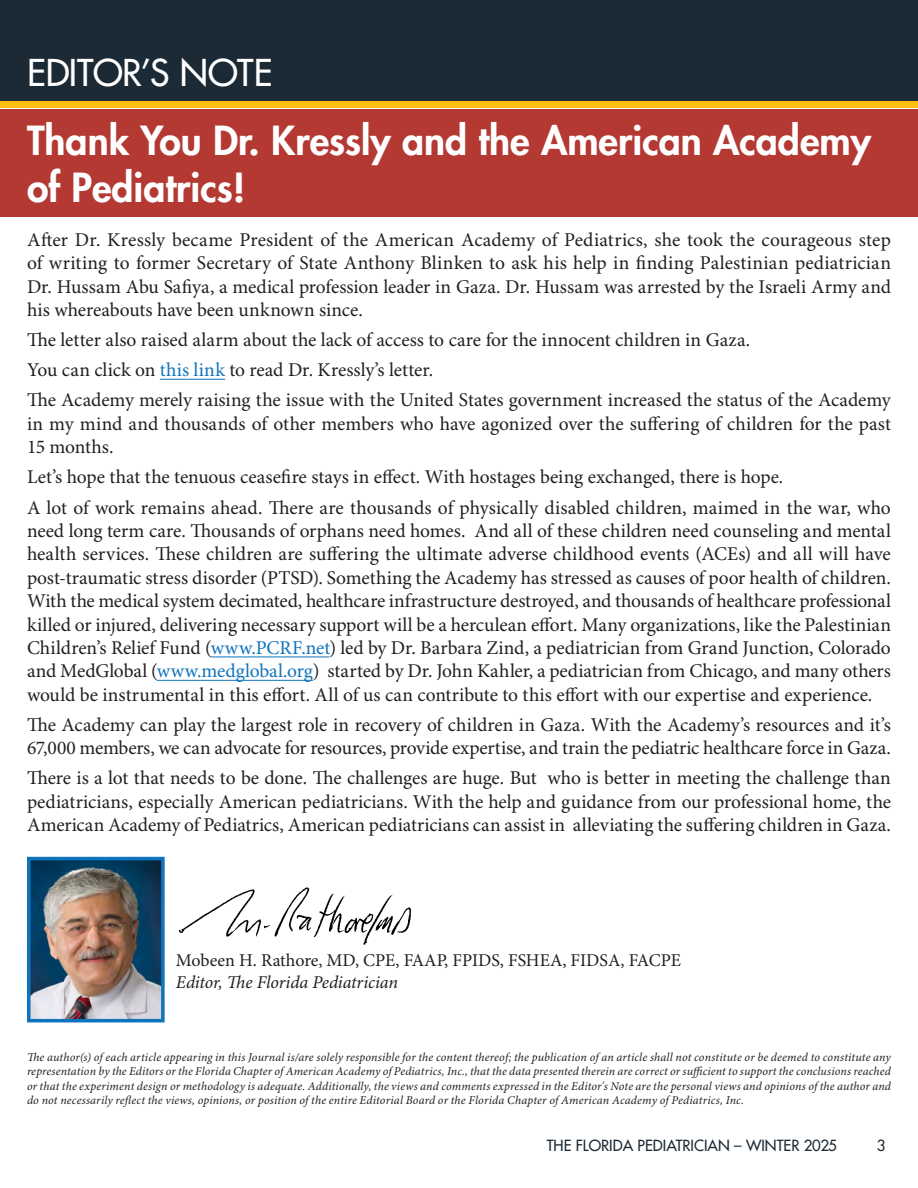
<style>
.page{position:relative;width:918px;height:1188px;background:#fff}
.page>*{position:absolute;margin:0;border:0;box-sizing:border-box;transform-origin:0 0}
.Article_Title{font:800 39px/46.8px "Futura Std";color:#fff}
.Article_Title-2{font:500 36px "Futura Std";letter-spacing:-.01em;color:#fff}
.t1{font:19.5px/23.4px "Minion Pro";color:#231f20;text-align:justify}
.t2{font:18px/21.6px "Minion Pro";color:#231f20}
.t3{font:500 15px "Futura Std";color:#1c2a35}
.t4{font:italic 12px/14.4px "Minion Pro";letter-spacing:.015em;color:#231f20;text-align:justify}
.s1{color:#1074bc}
.s2{font-style:italic}
</style>
<div class="page">
<hr style="left:160px;top:379px;width:65px;height:1px;background:#1074bc">
<hr style="left:211px;top:657px;width:119px;height:1px;background:#1074bc">
<hr style="left:157px;top:680px;width:156px;height:1px;background:#1074bc">
<div style="left:0;top:0;width:918px;height:108px;background:#1c2a35"></div>
<div style="left:0;top:101px;width:918px;height:7px;background:#fdbf11"></div>
<div style="left:0;top:109px;width:918px;height:108px;background:#b43933"></div>
<img style="left:178px;top:887px;width:234px;height:58px">
<img style="left:32px;top:862px;width:128px;height:155px">
<div style="left:27px;top:857px;width:138px;height:165px;border:4px solid #1074bc"></div>
<p class="Article_Title-2" style="left:27px;top:51px;width:247px">EDITOR’S NOTE</p>
<p class="Article_Title" style="left:27px;top:117px;width:846px">Thank You Dr. Kressly and the American Academy of Pediatrics!</p>
<p class="t1" style="left:27px;top:229px;width:866px">After Dr. Kressly became President of the American Academy of Pediatrics, she took the courageous step of writing to former Secretary of State Anthony Blinken to ask his help in finding Palestinian pediatrician Dr. Hussam Abu Safiya, a medical profession leader in Gaza. Dr. Hussam was arrested by the Israeli Army and his whereabouts have been unknown since.</p>
<p class="t1" style="left:27px;top:329px;width:725px">The letter also raised alarm about the lack of access to care for the innocent children in Gaza.</p>
<p class="t1" style="left:27px;top:359px;width:408px">You can click on <span class="s1">this link</span> to read Dr. Kressly’s letter.</p>
<p class="t1" style="left:27px;top:389px;width:866px">The Academy merely raising the issue with the United States government increased the status of the Academy in my mind and thousands of other members who have agonized over the suffering of children for the past 15 months.</p>
<p class="t1" style="left:27px;top:466px;width:758px">Let’s hope that the tenuous ceasefire stays in effect. With hostages being exchanged, there is hope.</p>
<p class="t1" style="left:27px;top:496px;width:866px">A lot of work remains ahead. There are thousands of physically disabled children, maimed in the war, who need long term care. Thousands of orphans need homes. And all of these children need counseling and mental health services. These children are suffering the ultimate adverse childhood events (ACEs) and all will have post-traumatic stress disorder (PTSD). Something the Academy has stressed as causes of poor health of children.<br>With the medical system decimated, healthcare infrastructure destroyed, and thousands of healthcare professional killed or injured, delivering necessary support will be a herculean effort. Many organizations, like the Palestinian Children’s Relief Fund (<span class="s1">www.PCRF.net</span>) led by Dr. Barbara Zind, a pediatrician from Grand Junction, Colorado and MedGlobal (<span class="s1">www.medglobal.org</span>) started by Dr. John Kahler, a pediatrician from Chicago, and many others would be instrumental in this effort. All of us can contribute to this effort with our expertise and experience.</p>
<p class="t1" style="left:27px;top:714px;width:866px">The Academy can play the largest role in recovery of children in Gaza. With the Academy’s resources and it’s<br>67,000 members, we can advocate for resources, provide expertise, and train the pediatric healthcare force in Gaza.</p>
<p class="t1" style="left:27px;top:767px;width:866px">There is a lot that needs to be done. The challenges are huge. But who is better in meeting the challenge than pediatricians, especially American pediatricians. With the help and guidance from our professional home, the American Academy of Pediatrics, American pediatricians can assist in alleviating the suffering children in Gaza.</p>
<p class="t2" style="left:176px;top:950px;width:507px">Mobeen H. Rathore, MD, CPE, FAAP, FPIDS, FSHEA, FIDSA, FACPE<br><span class="s2">Editor, The Florida Pediatrician</span></p>
<p class="t4" style="left:27px;top:1050px;width:866px">The author(s) of each article appearing in this Journal is/are solely responsible for the content thereof; the publication of an article shall not constitute or be deemed to constitute any representation by the Editors or the Florida Chapter of American Academy of Pediatrics, Inc., that the data presented therein are correct or sufficient to support the conclusions reached or that the experiment design or methodology is adequate. Additionally, the views and comments expressed in the Editor's Note are the personal views and opinions of the author and do not necessarily reflect the views, opinions, or position of the entire Editorial Board or the Florida Chapter of American Academy of Pediatrics, Inc.</p>
<p class="t3" style="left:547px;top:1136px;width:292px">THE FLORIDA PEDIATRICIAN – WINTER 2025</p>
<p class="t3" style="left:877px;top:1136px;width:10px">3</p>
</div>
